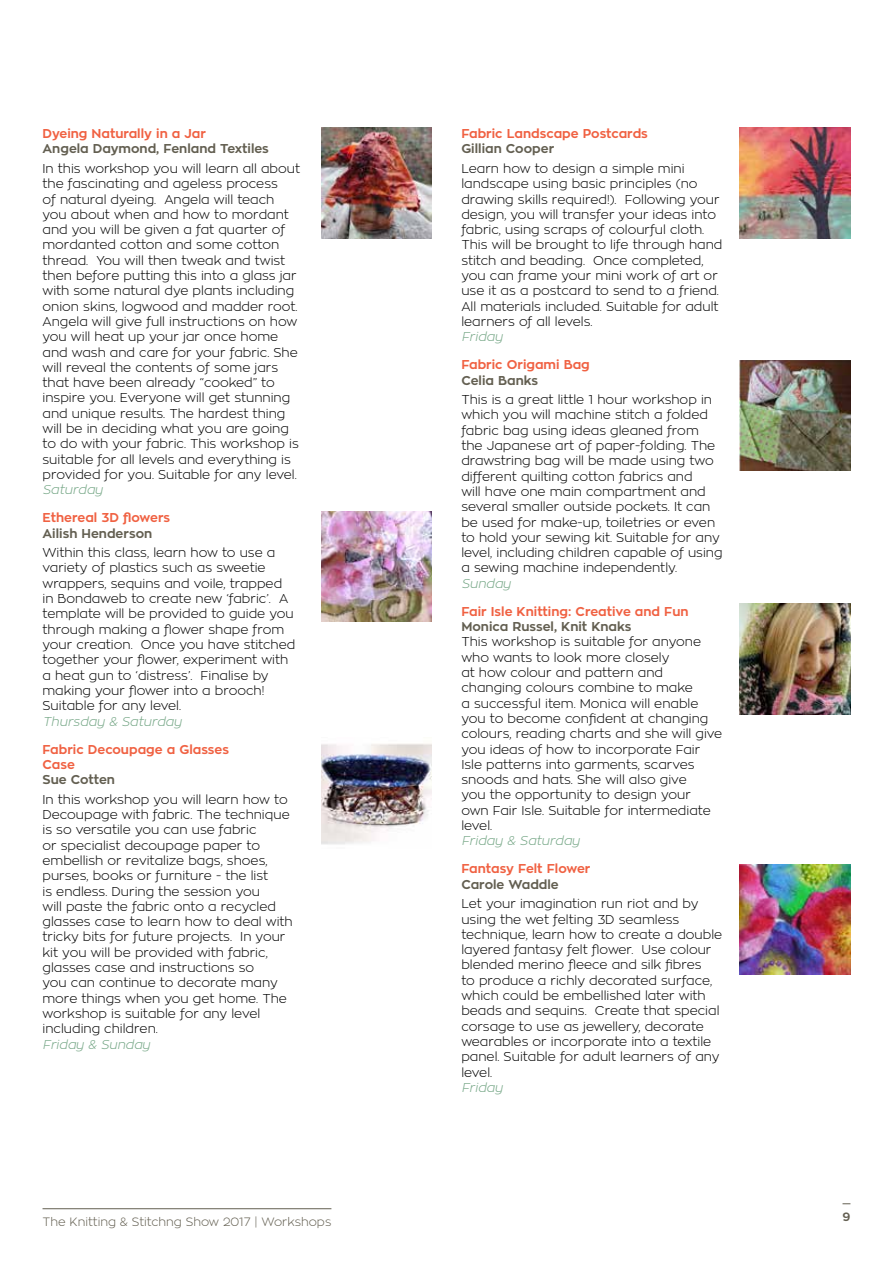
<style>
.page{position:relative;width:893px;height:1263px;background:#fff}
.page>*{position:absolute;margin:0;border:0;box-sizing:border-box;transform-origin:0 0}
.t1{font:300 12.75px/15.3px "Zona Pro";color:#000}
.t2{font:700 12.75px/15.3px "Zona Pro";color:#f06142}
.t3{font:700 12.75px "Zona Pro";color:#635f51}
.t4{font:italic 300 12.75px "Zona Pro";color:#73a584}
.t5{font:300 12px "Zona Pro";color:#635f51}
.t6{font:700 12px "Zona Pro";color:#635f51}
</style>
<div class="page">
<hr style="left:43px;top:1208px;width:288px;height:1px;background:#635f51">
<img style="left:321px;top:128px;width:111px;height:110px">
<img style="left:321px;top:511px;width:111px;height:111px">
<img style="left:740px;top:128px;width:110px;height:110px">
<img style="left:740px;top:360px;width:110px;height:111px">
<img style="left:321px;top:743px;width:111px;height:102px">
<img style="left:740px;top:604px;width:110px;height:110px">
<img style="left:740px;top:864px;width:110px;height:111px">
<p class="t2" style="left:43px;top:126px;width:165px">Dyeing Naturally in a Jar</p>
<p class="t3" style="left:43px;top:141px;width:228px">Angela Daymond, Fenland Textiles</p>
<p class="t1" style="left:43px;top:161px;width:259px">In this workshop you will learn all about the fascinating and ageless process<br>of natural dyeing. Angela will teach you about when and how to mordant and you will be given a fat quarter of mordanted cotton and some cotton thread. You will then tweak and twist then before putting this into a glass jar with some natural dye plants including onion skins, logwood and madder root.<br>Angela will give full instructions on how you will heat up your jar once home and wash and care for your fabric. She will reveal the contents of some jars that have been already “cooked” to inspire you. Everyone will get stunning and unique results. The hardest thing will be in deciding what you are going to do with your fabric. This workshop is suitable for all levels and everything is provided for you. Suitable for any level.</p>
<p class="t4" style="left:43px;top:482px;width:62px">Saturday</p>
<p class="t2" style="left:43px;top:510px;width:129px">Ethereal 3D flowers</p>
<p class="t3" style="left:43px;top:525px;width:111px">Ailish Henderson</p>
<p class="t1" style="left:43px;top:545px;width:254px">Within this class, learn how to use a variety of plastics such as sweetie wrappers, sequins and voile, trapped in Bondaweb to create new ‘fabric’. A template will be provided to guide you through making a flower shape from your creation. Once you have stitched together your flower, experiment with a heat gun to ‘distress’. Finalise by making your flower into a brooch!<br>Suitable for any level.</p>
<p class="t4" style="left:43px;top:713px;width:141px">Thursday &amp; Saturday</p>
<p class="t2" style="left:43px;top:741px;width:188px">Fabric Decoupage a Glasses<br>Case</p>
<p class="t3" style="left:43px;top:771px;width:74px">Sue Cotten</p>
<p class="t1" style="left:43px;top:791px;width:252px">In this workshop you will learn how to Decoupage with fabric. The technique is so versatile you can use fabric<br>or specialist decoupage paper to embellish or revitalize bags, shoes, purses, books or furniture - the list<br>is endless. During the session you<br>will paste the fabric onto a recycled glasses case to learn how to deal with tricky bits for future projects. In your kit you will be provided with fabric, glasses case and instructions so<br>you can continue to decorate many more things when you get home. The workshop is suitable for any level including children.</p>
<p class="t4" style="left:43px;top:1036px;width:109px">Friday &amp; Sunday</p>
<p class="t2" style="left:461px;top:126px;width:188px">Fabric Landscape Postcards</p>
<p class="t3" style="left:461px;top:141px;width:94px">Gillian Cooper</p>
<p class="t1" style="left:461px;top:161px;width:263px">Learn how to design a simple mini landscape using basic principles (no drawing skills required!). Following your design, you will transfer your ideas into fabric, using scraps of colourful cloth.<br>This will be brought to life through hand stitch and beading. Once completed, you can frame your mini work of art or use it as a postcard to send to a friend.<br>All materials included. Suitable for adult learners of all levels.</p>
<p class="t4" style="left:461px;top:329px;width:43px">Friday</p>
<p class="t2" style="left:461px;top:357px;width:130px">Fabric Origami Bag</p>
<p class="t3" style="left:461px;top:372px;width:78px">Celia Banks</p>
<p class="t1" style="left:461px;top:392px;width:263px">This is a great little 1 hour workshop in which you will machine stitch a folded fabric bag using ideas gleaned from the Japanese art of paper-folding. The drawstring bag will be made using two different quilting cotton fabrics and<br>will have one main compartment and several smaller outside pockets. It can be used for make-up, toiletries or even to hold your sewing kit. Suitable for any level, including children capable of using a sewing machine independently.</p>
<p class="t4" style="left:461px;top:575px;width:51px">Sunday</p>
<p class="t2" style="left:461px;top:604px;width:229px">Fair Isle Knitting: Creative and Fun</p>
<p class="t3" style="left:461px;top:618px;width:172px">Monica Russel, Knit Knaks</p>
<p class="t1" style="left:461px;top:634px;width:262px">This workshop is suitable for anyone who wants to look more closely<br>at how colour and pattern and changing colours combine to make<br>a successful item. Monica will enable you to become confident at changing colours, reading charts and she will give you ideas of how to incorporate Fair Isle patterns into garments, scarves snoods and hats. She will also give<br>you the opportunity to design your<br>own Fair Isle. Suitable for intermediate level.</p>
<p class="t4" style="left:461px;top:833px;width:120px">Friday &amp; Saturday</p>
<p class="t2" style="left:461px;top:861px;width:131px">Fantasy Felt Flower</p>
<p class="t3" style="left:461px;top:876px;width:99px">Carole Waddle</p>
<p class="t1" style="left:461px;top:896px;width:262px">Let your imagination run riot and by using the wet felting 3D seamless technique, learn how to create a double layered fantasy felt flower. Use colour blended merino fleece and silk fibres<br>to produce a richly decorated surface, which could be embellished later with beads and sequins. Create that special corsage to use as jewellery, decorate wearables or incorporate into a textile panel. Suitable for adult learners of any level.</p>
<p class="t4" style="left:461px;top:1079px;width:43px">Friday</p>
<p class="t5" style="left:43px;top:1214px;width:290px">The Knitting &amp; Stitchng Show 2017 | Workshops</p>
<p class="t6" style="left:842px;top:1209px;width:9px">9</p>
</div>
